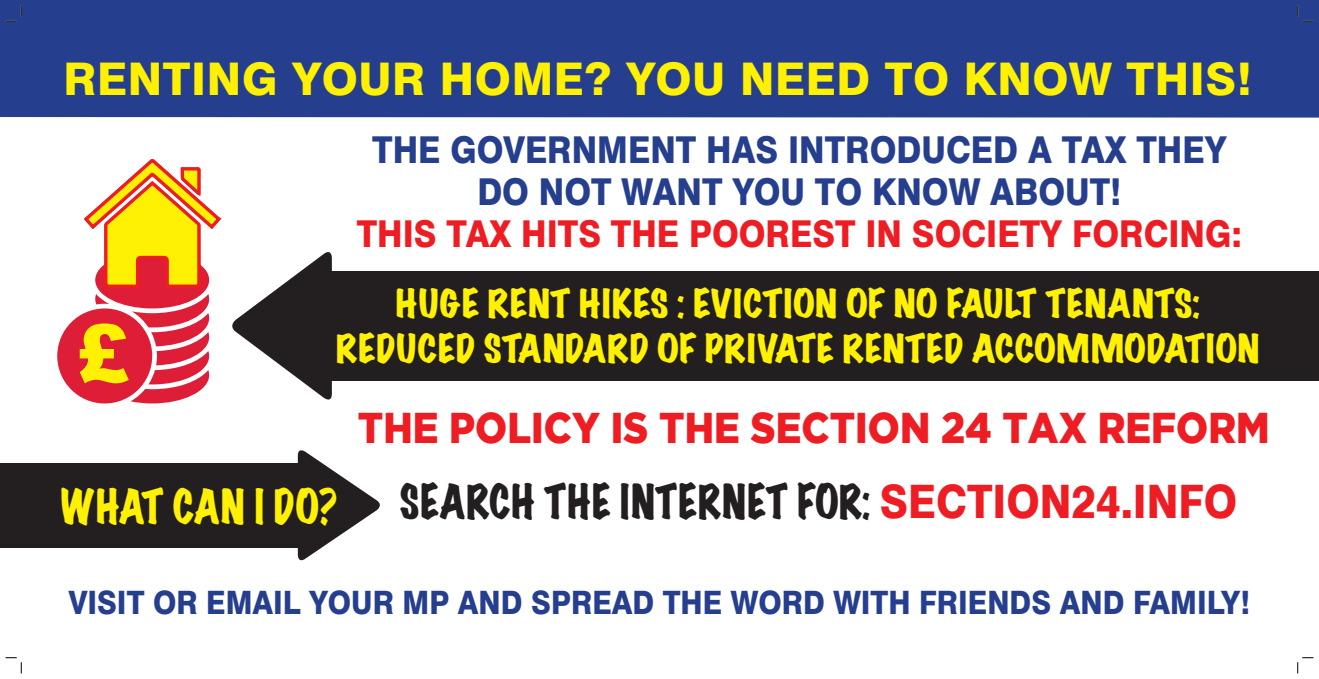
<style>
.page{position:relative;width:1319px;height:679px;background:#fff}
.page>*{position:absolute;margin:0;border:0;box-sizing:border-box;transform-origin:0 0}
.t1{font:900 80.78px "Arial";color:#fff101}
.t2{font:800 45px "Swiss 721 BT";letter-spacing:.015em;color:#fff101}
.t3{font:900 42.9px "Gotham";color:#ee1d23;scale:.9 1}
.t4{font:expanded 42.75px "Marker Felt";letter-spacing:.015em;color:#fff101;scale:.9 1}
.t5{font:expanded 42.67px "Marker Felt";letter-spacing:.03em;color:#231f20;scale:.9 1}
.t6{font:800 37.05px "Swiss 721 BT";color:#253f8e;scale:.9 1}
.t7{font:800 37.05px "Swiss 721 BT";color:#ee1d23;scale:.9 1}
.t8{font:expanded 35.25px "Marker Felt";letter-spacing:.025em;color:#fff101}
.t9{font:800 32.25px "Swiss 721 BT";color:#253f8e;scale:.9 1}
.s1{font-family:"Swiss 721 BT";font-weight:800;font-stretch:normal;font-size:46.12px;color:#ee1d23}
</style>
<div class="page">
<div style="left:310px;top:271px;width:1008px;height:109px;background:#231f20"></div>
<div style="left:0;top:0;width:1318px;height:117px;background:#253f8e"></div>
<div style="left:0;top:462px;width:310px;height:85px;background:#231f20"></div>
<svg style="left:298px;top:450px;width:82px;height:111px"></svg>
<svg style="left:57px;top:0;width:275px;height:403px"></svg>
<svg style="left:6px;top:6px;width:16px;height:16px"></svg>
<svg style="left:6px;top:657px;width:16px;height:16px"></svg>
<svg style="left:1296px;top:6px;width:17px;height:16px"></svg>
<svg style="left:1297px;top:657px;width:16px;height:16px"></svg>
<p class="t2" style="left:63px;top:51px;width:1189px">RENTING YOUR HOME? YOU NEED TO KNOW THIS!</p>
<p class="t6" style="left:372px;top:127px;width:950px">THE GOVERNMENT HAS INTRODUCED A TAX THEY</p>
<p class="t6" style="left:477px;top:169px;width:717px">DO NOT WANT YOU TO KNOW ABOUT!</p>
<p class="t7" style="left:357px;top:211px;width:985px">THIS TAX HITS THE POOREST IN SOCIETY FORCING:</p>
<h1 class="t1" style="left:75px;top:294px;width:55px">£</h1>
<p class="t8" style="left:396px;top:275px;width:805px">HUGE RENT HIKES : EVICTION OF NO FAULT TENANTS:</p>
<p class="t8" style="left:336px;top:320px;width:925px">REDUCED STANDARD OF PRIVATE RENTED ACCOMMODATION</p>
<p class="t3" style="left:358px;top:403px;width:1014px">THE POLICY IS THE SECTION 24 TAX REFORM</p>
<p class="t4" style="left:61px;top:472px;width:309px">WHAT CAN I DO?</p>
<p class="t5" style="left:399px;top:468px;width:932px">SEARCH THE INTERNET FOR: <span class="s1">SECTION24.INFO</span></p>
<p class="t9" style="left:69px;top:582px;width:1313px">VISIT OR EMAIL YOUR MP AND SPREAD THE WORD WITH FRIENDS AND FAMILY!</p>
</div>
